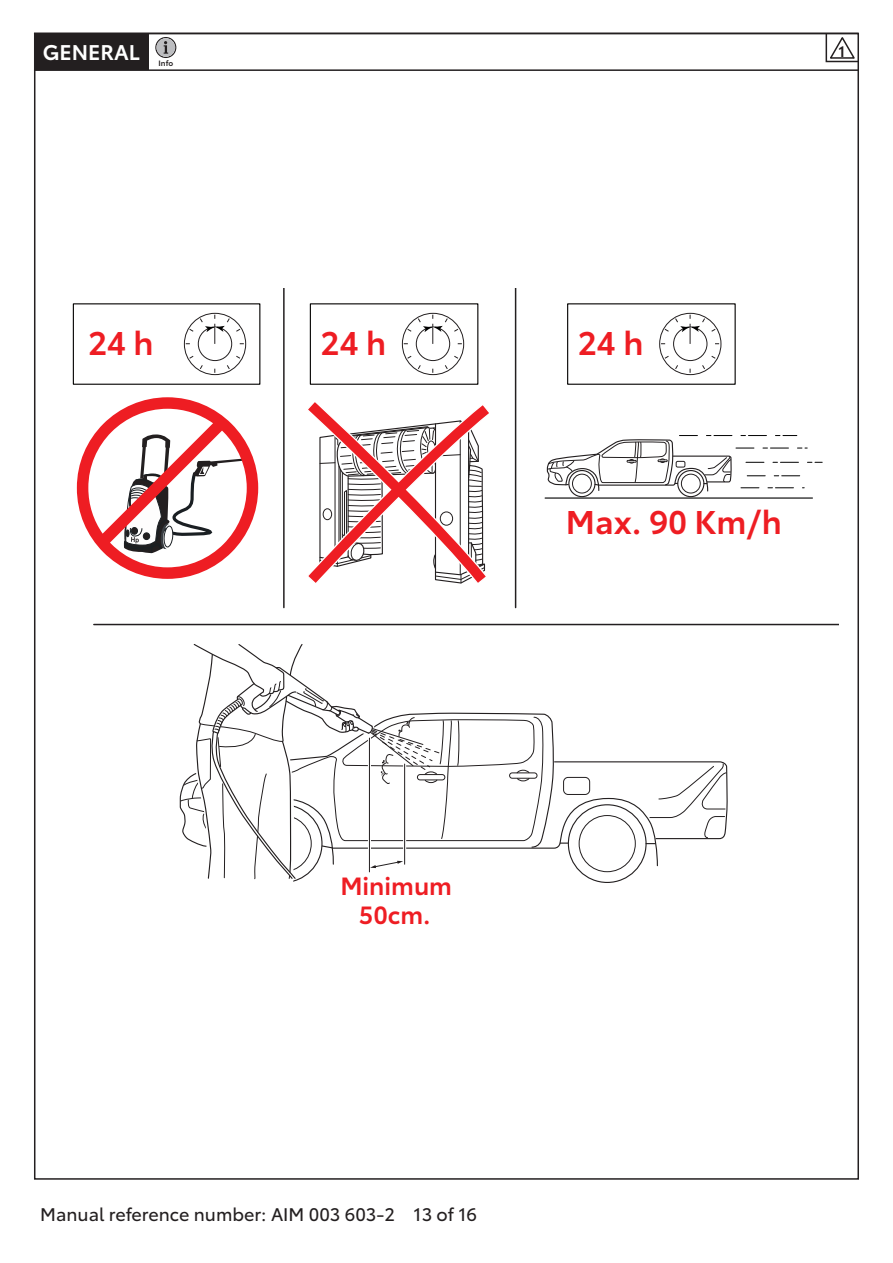
<style>
.page{position:relative;width:893px;height:1263px;background:#fff}
.page>*{position:absolute;margin:0;border:0;box-sizing:border-box;transform-origin:0 0}
.t1{font:600 32.4px "Toyota Type";color:#ee1d23}
.t2{font:600 24.6px/29.5px "Toyota Type";color:#ee1d23;text-align:center}
.t3{font:600 21px "Toyota Type";color:#fff}
.t4{font:18px "Toyota Type";color:#231f20}
.t5{font:600 15px "Toyota Type";color:#231f20}
.t6{font:600 7.65px "Toyota Type";color:#231f20}
</style>
<div class="page">
<div style="left:184px;top:313px;width:62px;height:62px;border:1px solid #231f20;border-radius:50%"></div>
<svg style="left:186px;top:315px;width:58px;height:58px"></svg>
<div style="left:73px;top:303px;width:187px;height:82px;border:1px solid #030201"></div>
<div style="left:659px;top:313px;width:62px;height:62px;border:1px solid #231f20;border-radius:50%"></div>
<svg style="left:661px;top:315px;width:58px;height:58px"></svg>
<div style="left:567px;top:303px;width:169px;height:82px;border:1px solid #030201"></div>
<hr style="left:545px;top:497px;width:267px;height:2px;background:#000">
<div style="left:572px;top:474px;width:20px;height:19px;border:1px solid #231f20;border-radius:50%"></div>
<div style="left:568px;top:470px;width:27px;height:27px;border:1px solid #231f20;border-radius:50%"></div>
<div style="left:681px;top:474px;width:19px;height:19px;border:1px solid #231f20;border-radius:50%"></div>
<div style="left:677px;top:470px;width:27px;height:27px;border:1px solid #231f20;border-radius:50%"></div>
<svg style="left:546px;top:435px;width:276px;height:57px"></svg>
<hr style="left:515px;top:288px;width:1px;height:320px;background:#231f20">
<hr style="left:283px;top:288px;width:2px;height:320px;background:#231f20">
<hr style="left:94px;top:624px;width:745px;height:1px;background:#231f20">
<svg style="left:180px;top:644px;width:548px;height:239px"></svg>
<svg style="left:308px;top:315px;width:181px;height:269px"></svg>
<svg style="left:77px;top:397px;width:181px;height:182px"></svg>
<svg style="left:825px;top:32px;width:34px;height:31px"></svg>
<hr style="left:34px;top:33px;width:824px;height:1px;background:#231f20">
<hr style="left:34px;top:69px;width:824px;height:2px;background:#231f20">
<div style="left:34px;top:33px;width:115px;height:37px;background:#231f20"></div>
<svg style="left:155px;top:37px;width:21px;height:21px"></svg>
<p class="t3" style="left:43px;top:42px;width:99px">GENERAL</p>
<p class="t5" style="left:838px;top:45px;width:8px">1</p>
<p class="t6" style="left:159px;top:59px;width:16px">Info</p>
<h1 class="t1" style="left:88px;top:328px;width:67px">24 h</h1>
<h1 class="t1" style="left:320px;top:328px;width:67px">24 h</h1>
<h1 class="t1" style="left:578px;top:328px;width:67px">24 h</h1>
<h1 class="t1" style="left:566px;top:507px;width:217px">Max. 90 Km/h</h1>
<h2 class="t2" style="left:340px;top:873px;width:113px">Minimum<br>50cm.</h2>
<p class="t4" style="left:40px;top:1206px;width:438px">Manual reference number: AIM 003 603-2 13 of 16</p>
</div>
